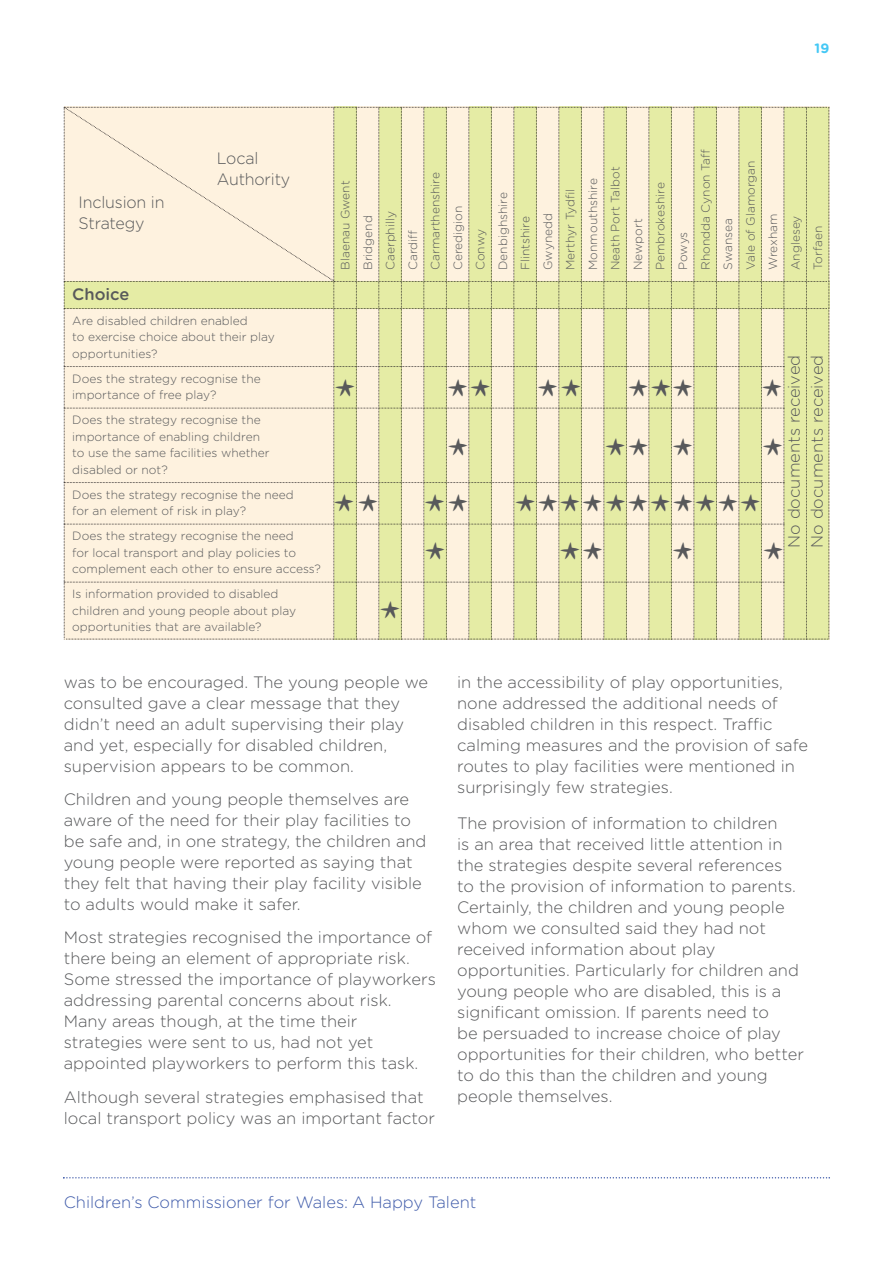
<style>
.page{position:relative;width:893px;height:1263px;background:#fff}
.page>*{position:absolute;margin:0;border:0;box-sizing:border-box;transform-origin:0 0}
.t1{font:23.85px "Childs Play Dingbats";color:#58595b}
.t2{font:300 16.5px/21px "Gotham Rounded";color:#58595b}
.t3{font:300 16.5px "Gotham Rounded";color:#405caa}
.t4{font:500 16.5px "Gotham Rounded";color:#58595b}
.t5{font:700 13.5px "Gotham Rounded";color:#44c8f5}
.t6{font:300 12px/22.5px "Gotham Rounded";color:#58595b}
</style>
<div class="page">
<svg style="left:63px;top:1177px;width:767px;height:2px"></svg>
<svg style="left:64px;top:107px;width:765px;height:533px;background:#f0ebc5"></svg>
<p class="t5" style="left:814px;top:43px;width:16px">19</p>
<p class="t2" style="left:79px;top:193px;width:87px">Inclusion in<br>Strategy</p>
<p class="t2" style="left:217px;top:149px;width:75px">Local<br>Authority</p>
<p class="t4" style="left:72px;top:288px;width:59px">Choice</p>
<p class="t6" style="left:72px;top:313px;width:204px;line-height:16.5px">Are disabled children enabled<br>to exercise choice about their play opportunities?</p>
<p class="t6" style="left:72px;top:371px;width:190px;line-height:16.5px">Does the strategy recognise the importance of free play?</p>
<p class="t6" style="left:72px;top:413px;width:199px;line-height:16.5px">Does the strategy recognise the importance of enabling children to use the same facilities whether disabled or not?</p>
<p class="t6" style="left:72px;top:487px;width:223px;line-height:16.5px">Does the strategy recognise the need for an element of risk in play?</p>
<p class="t6" style="left:72px;top:529px;width:250px;line-height:16.5px">Does the strategy recognise the need<br>for local transport and play policies to complement each other to ensure access?</p>
<p class="t6" style="left:72px;top:587px;width:225px;line-height:16.5px">Is information provided to disabled children and young people about play opportunities that are available?</p>
<p class="t6" style="left:335px;top:270px;width:122px;rotate:-90deg">Blaenau Gwent<br>Bridgend<br>Caerphilly<br>Cardiff<br>Carmarthenshire<br>Ceredigion<br>Conwy<br>Denbighshire<br>Flintshire<br>Gwynedd<br>Merthyr Tydfil<br>Monmouthshire<br>Neath Port Talbot<br>Newport<br>Pembrokeshire<br>Powys<br>Rhondda Cynon Taff<br>Swansea<br>Vale of Glamorgan<br>Wrexham<br>Anglesey<br>Torfaen</p>
<h1 class="t1" style="left:628px;top:372px;width:67px">❖❖❖</h1>
<h1 class="t1" style="left:605px;top:431px;width:90px">❖❖ ❖</h1>
<h1 class="t1" style="left:515px;top:488px;width:248px">❖❖❖❖❖❖❖❖❖❖❖</h1>
<p class="t2" style="left:783px;top:548px;width:195px;line-height:23.1px;rotate:-90deg">No documents received<br>No documents received</p>
<p class="t2" style="left:64px;top:673px;width:366px">was to be encouraged. The young people we consulted gave a clear message that they didn’t need an adult supervising their play and yet, especially for disabled children, supervision appears to be common.</p>
<p class="t2" style="left:64px;top:790px;width:364px">Children and young people themselves are aware of the need for their play facilities to be safe and, in one strategy, the children and young people were reported as saying that they felt that having their play facility visible to adults would make it safer.</p>
<p class="t2" style="left:64px;top:928px;width:374px">Most strategies recognised the importance of there being an element of appropriate risk.<br>Some stressed the importance of playworkers addressing parental concerns about risk.<br>Many areas though, at the time their strategies were sent to us, had not yet appointed playworkers to perform this task.</p>
<p class="t2" style="left:64px;top:1087px;width:373px">Although several strategies emphasised that local transport policy was an important factor</p>
<p class="t2" style="left:457px;top:673px;width:352px">in the accessibility of play opportunities, none addressed the additional needs of disabled children in this respect. Traffic calming measures and the provision of safe routes to play facilities were mentioned in surprisingly few strategies.</p>
<p class="t2" style="left:457px;top:814px;width:348px">The provision of information to children<br>is an area that received little attention in the strategies despite several references<br>to the provision of information to parents.<br>Certainly, the children and young people whom we consulted said they had not received information about play opportunities. Particularly for children and young people who are disabled, this is a significant omission. If parents need to<br>be persuaded to increase choice of play opportunities for their children, who better to do this than the children and young people themselves.</p>
<p class="t3" style="left:64px;top:1196px;width:414px">Children’s Commissioner for Wales: A Happy Talent</p>
</div>
